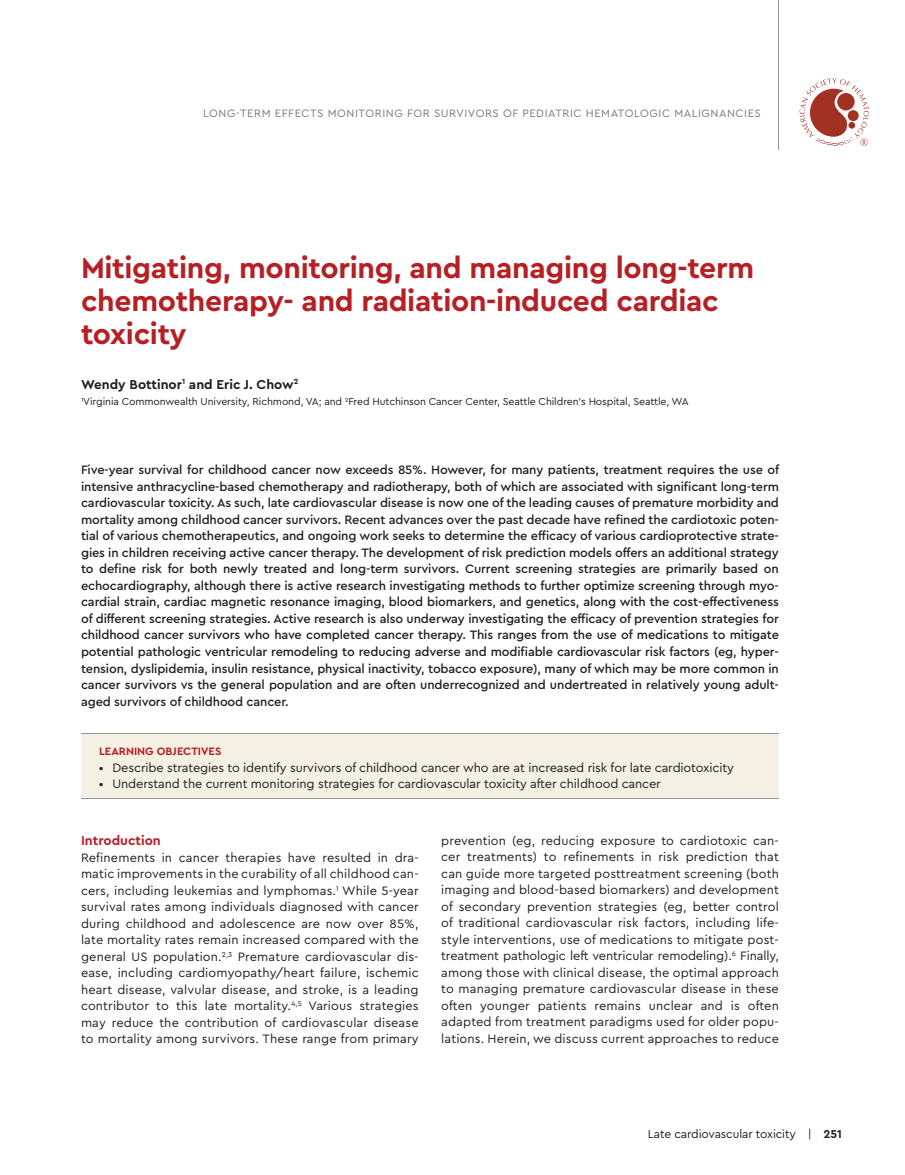
<style>
.page{position:relative;width:905px;height:1175px;background:#fff}
.page>*{position:absolute;margin:0;border:0;box-sizing:border-box;transform-origin:0 0}
.t1{font:700 30px/33px "Cera Pro";letter-spacing:-.01em;color:#b62024}
.t2{font:700 13.5px "Cera Pro";color:#231f20}
.t3{font:700 13.5px "Cera Pro";color:#b62024}
.t4{font:500 12.75px/16.5px "Cera Pro";letter-spacing:-.01em;color:#231f20;text-align:justify}
.t5{font:12.75px/16.5px "Cera Pro";letter-spacing:-.01em;color:#231f20;text-align:justify}
.t6{font:12px "Cera Pro";letter-spacing:-.01em;color:#231f20}
.t7{font:11.25px "Cera Pro";letter-spacing:.05em;color:#76787b}
.t8{font:700 11.25px "Cera Pro";color:#b62024}
.t9{font:10.5px "Cera Pro";letter-spacing:-.01em;color:#231f20}
.s1{font-weight:700}
</style>
<div class="page">
<svg style="left:799px;top:78px;width:69px;height:68px"></svg>
<hr style="left:778px;top:0;width:1px;height:149px;background:#939598">
<div style="left:81px;top:734px;width:697px;height:64px;background:#f4f0e3"></div>
<hr style="left:81px;top:733px;width:697px;height:1px;background:#939598">
<hr style="left:81px;top:798px;width:697px;height:1px;background:#939598">
<p class="t7" style="left:203px;top:106px;width:559px">LONG-TERM EFFECTS MONITORING FOR SURVIVORS OF PEDIATRIC HEMATOLOGIC MALIGNANCIES</p>
<h1 class="t1" style="left:81px;top:250px;width:674px">Mitigating, mon i tor ing, and man ag ing long - term che mo ther apy - and radi a tion - induced car diac tox ic ity</h1>
<p class="t2" style="left:81px;top:375px;width:219px">Wendy Bottinor <sup>1</sup> and Eric J. Chow <sup>2</sup></p>
<p class="t9" style="left:81px;top:395px;width:609px"><sup>1</sup> Virginia Commonwealth University, Richmond, VA; and <sup>2</sup> Fred Hutchinson Cancer Center, Seattle Children ’ s Hospital, Seattle, WA</p>
<p class="t4" style="left:81px;top:461px;width:699px">Five - year sur vival for child hood can cer now exceeds 85 % . However, for many patients, treat ment requires the use of inten sive anthracycline - based che mo ther apy and radio ther apy, both of which are asso ci ated with sig nificant long - term car dio vas cu lar tox ic ity. As such, late car dio vas cu lar dis ease is now one of the lead ing causes of pre ma ture mor bid ity and mor tal ity among child hood can cer sur vi vors. Recent advances over the past decade have refined the cardiotoxic poten&shy;tial of var i ous che mo ther a peu tics, and ongo ing work seeks to deter mine the efficacy of var i ous cardioprotective strat e&shy;gies in chil dren receiv ing active can cer ther apy. The devel op ment of risk pre dic tion mod els offers an addi tional strat egy to define risk for both newly treated and long - term sur vi vors. Current screen ing strat e gies are pri mar ily based on echo car di og ra phy, although there is active research inves ti gat ing meth ods to fur ther opti mize screen ing through myo&shy;car dial strain, car diac mag netic res o nance imag ing, blood bio mark ers, and genet ics, along with the cost - effec tive ness of dif fer ent screen ing strat e gies. Active research is also underway inves ti gat ing the efficacy of pre ven tion strat e gies for child hood can cer sur vi vors who have com pleted can cer ther apy. This ranges from the use of med i ca tions to mit i gate poten tial path o logic ven tric u lar remodeling to reduc ing adverse and mod i fiable car dio vas cu lar risk fac tors (eg, hyper&shy;ten sion, dyslipidemia, insu lin resis tance, phys i cal inac tiv ity, tobacco expo sure), many of which may be more com mon in can cer sur vi vors vs the gen eral pop u la tion and are often underrecognized and undertreated in rel a tively young adult - aged sur vi vors of child hood can cer.</p>
<p class="t8" style="left:99px;top:743px;width:124px">LEARNING OBJECTIVES</p>
<p class="t5" style="left:99px;top:758px;width:636px">• Describe strat e gies to iden tify sur vi vors of child hood can cer who are at increased risk for late cardiotoxicity</p>
<p class="t5" style="left:99px;top:775px;width:563px">• Understand the cur rent mon i tor ing strat e gies for car dio vas cu lar tox ic ity after child hood can cer</p>
<p class="t3" style="left:81px;top:831px;width:81px">Introduction</p>
<p class="t5" style="left:81px;top:848px;width:339px">Refinements in can cer ther a pies have resulted in dra&shy;matic improve ments in the cur abil ity of all child hood can&shy;cers, includ ing leu ke mias and lym pho mas. <sup>1</sup> While 5 - year sur vival rates among indi vid u als diag nosed with can cer dur ing child hood and ado les cence are now over 85 % , late mor tal ity rates remain increased com pared with the gen eral US pop u la tion. <sup>2,3</sup> Premature car dio vas cu lar dis&shy;ease, includ ing car dio my op a thy / heart fail ure, ische mic heart dis ease, val vu lar dis ease, and stroke, is a lead ing con trib u tor to this late mor tal ity. <sup>4,5</sup> Various strat e gies may reduce the con tri bu tion of car dio vas cu lar dis ease to mor tal ity among sur vi vors. These range from pri mary</p>
<p class="t5" style="left:441px;top:831px;width:339px">pre ven tion (eg, reduc ing expo sure to cardiotoxic can&shy;cer treat ments) to refine ments in risk pre dic tion that can guide more targeted posttreatment screen ing (both imag ing and blood - based bio mark ers) and devel op ment of sec ond ary pre ven tion strat e gies (eg, bet ter con trol of tra di tional car dio vas cu lar risk fac tors, includ ing life&shy;style inter ven tions, use of med i ca tions to mit i gate post - treatment path o logic left ven tric u lar remodeling). <sup>6</sup> Finally, among those with clin i cal dis ease, the opti mal approach to man ag ing pre ma ture car dio vas cu lar dis ease in these often youn ger patients remains unclear and is often adapted from treat ment par a digms used for older pop u&shy;la tions. Herein, we dis cuss cur rent approaches to reduce</p>
<p class="t6" style="left:648px;top:1126px;width:195px">Late car dio vas cu lar tox ic ity | <span class="s1">251</span></p>
</div>
